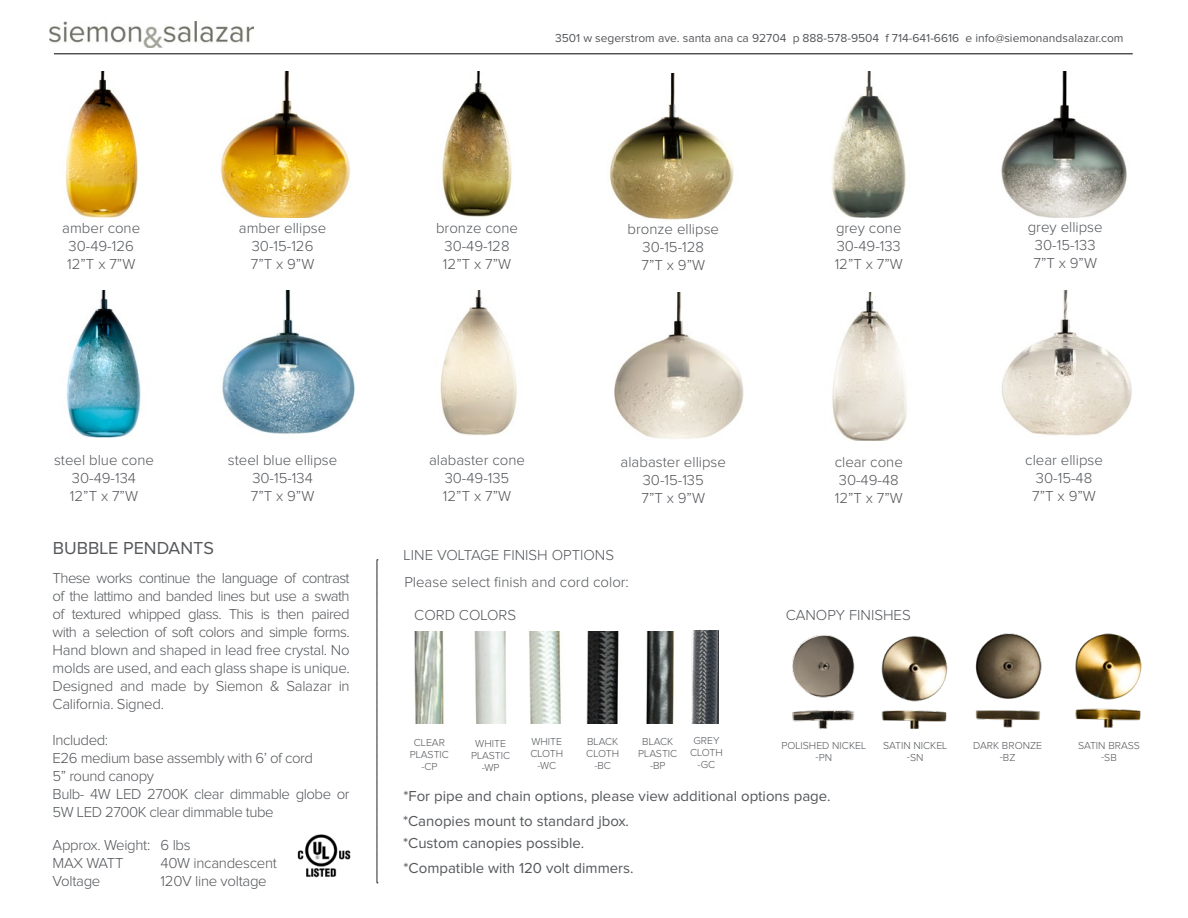
<style>
.page{position:relative;width:1188px;height:918px;background:#fff}
.page>*{position:absolute;margin:0;border:0;box-sizing:border-box;transform-origin:0 0}
.t1{font:18px "Proxima Nova";color:#54565a}
.t2{font:300 15px/18px "Proxima Nova";color:#54565a;text-align:center}
.t3{font:15px/24.9px "Proxima Nova";color:#54565a}
.t4{font:300 15px/18px "Proxima Nova";letter-spacing:-.03em;color:#54565a}
.t5{font:300 15px/18px "Proxima Nova";letter-spacing:-.02em;color:#54565a}
.t6{font:12px "Proxima Nova";color:#54565a}
.t7{font:300 10.5px/12px "Proxima Nova";color:#54565a;text-align:center}
</style>
<div class="page">
<img style="left:49px;top:21px;width:204px;height:27px">
<hr style="left:54px;top:54px;width:1079px;height:1px;background:#000">
<svg style="left:377px;top:560px;width:1px;height:324px"></svg>
<img style="left:65px;top:72px;width:73px;height:146px">
<img style="left:220px;top:72px;width:131px;height:146px">
<img style="left:442px;top:72px;width:70px;height:145px">
<img style="left:609px;top:73px;width:125px;height:147px">
<img style="left:66px;top:291px;width:75px;height:146px">
<img style="left:222px;top:291px;width:133px;height:143px">
<img style="left:440px;top:291px;width:77px;height:144px">
<img style="left:614px;top:292px;width:130px;height:147px">
<img style="left:831px;top:72px;width:75px;height:146px">
<img style="left:1001px;top:72px;width:126px;height:146px">
<img style="left:832px;top:292px;width:75px;height:149px">
<img style="left:1001px;top:291px;width:130px;height:145px">
<img style="left:297px;top:834px;width:54px;height:44px">
<img style="left:414px;top:631px;width:261px;height:92px">
<img style="left:692px;top:630px;width:26px;height:93px">
<img style="left:881px;top:636px;width:67px;height:93px">
<img style="left:975px;top:633px;width:67px;height:95px">
<img style="left:792px;top:635px;width:63px;height:94px">
<img style="left:1075px;top:633px;width:67px;height:95px">
<p class="t6" style="left:555px;top:33px;width:570px">3501 w segerstrom ave. santa ana ca 92704 p 888-578-9504 f 714-641-6616 e info@siemonandsalazar.com</p>
<p class="t2" style="left:62px;top:220px;width:79px">amber cone<br>30-49-126<br>12”T x 7”W</p>
<p class="t2" style="left:436px;top:220px;width:83px">bronze cone<br>30-49-128<br>12”T x 7”W</p>
<p class="t2" style="left:628px;top:221px;width:93px">bronze ellipse<br>30-15-128<br>7”T x 9”W</p>
<p class="t2" style="left:239px;top:220px;width:89px">amber ellipse<br>30-15-126<br>7”T x 9”W</p>
<p class="t2" style="left:835px;top:220px;width:70px;text-align:left">grey cone<br>30-49-133<br>12”T x 7”W</p>
<p class="t2" style="left:1028px;top:219px;width:76px">grey ellipse<br>30-15-133<br>7”T x 9”W</p>
<p class="t2" style="left:54px;top:451px;width:101px">steel blue cone<br>30-49-134<br>12”T x 7”W</p>
<p class="t2" style="left:228px;top:452px;width:111px">steel blue ellipse<br>30-15-134<br>7”T x 9”W</p>
<p class="t2" style="left:429px;top:452px;width:97px">alabaster cone<br>30-49-135<br>12”T x 7”W</p>
<p class="t2" style="left:621px;top:454px;width:107px">alabaster ellipse<br>30-15-135<br>7”T x 9”W</p>
<p class="t2" style="left:1025px;top:452px;width:79px">clear ellipse<br>30-15-48<br>7”T x 9”W</p>
<p class="t2" style="left:835px;top:454px;width:70px;text-align:left">clear cone<br>30-49-48<br>12”T x 7”W</p>
<p class="t1" style="left:53px;top:540px;width:163px">BUBBLE PENDANTS</p>
<p class="t2" style="left:53px;top:570px;width:299px;text-align:justify">These works continue the language of contrast of the lattimo and banded lines but use a swath of textured whipped glass. This is then paired with a selection of soft colors and simple forms.<br>Hand blown and shaped in lead free crystal. No molds are used, and each glass shape is unique.<br>Designed and made by Siemon &amp; Salazar in California. Signed.</p>
<p class="t4" style="left:53px;top:732px;width:299px">Included:<br>E26 medium base assembly with 6’ of cord<br>5” round canopy<br>Bulb- 4W LED 2700K clear dimmable globe or<br>5W LED 2700K clear dimmable tube</p>
<p class="t5" style="left:53px;top:837px;width:140px">Approx. Weight: 6 lbs<br>MAX WATT</p>
<p class="t5" style="left:161px;top:855px;width:118px">40W incandescent</p>
<p class="t5" style="left:53px;top:873px;width:49px">Voltage</p>
<p class="t5" style="left:161px;top:873px;width:108px">120V line voltage</p>
<p class="t2" style="left:404px;top:547px;width:212px">LINE VOLTAGE FINISH OPTIONS</p>
<p class="t2" style="left:414px;top:567px;width:216px;line-height:32.4px;text-align:left;text-indent:-10px">Please select finish and cord color:<br>CORD COLORS</p>
<p class="t7" style="left:410px;top:737px;width:41px">CLEAR<br>PLASTIC -CP</p>
<p class="t7" style="left:471px;top:738px;width:41px">WHITE<br>PLASTIC -WP</p>
<p class="t7" style="left:690px;top:735px;width:34px">GREY<br>CLOTH -GC</p>
<p class="t7" style="left:638px;top:736px;width:41px">BLACK<br>PLASTIC -BP</p>
<p class="t7" style="left:586px;top:736px;width:34px">BLACK<br>CLOTH -BC</p>
<p class="t7" style="left:530px;top:736px;width:34px">WHITE<br>CLOTH -WC</p>
<p class="t2" style="left:786px;top:606px;width:127px">CANOPY FINISHES</p>
<p class="t7" style="left:973px;top:740px;width:70px">DARK BRONZE -BZ</p>
<p class="t7" style="left:781px;top:740px;width:86px">POLISHED NICKEL -PN</p>
<p class="t7" style="left:1078px;top:740px;width:63px">SATIN BRASS -SB</p>
<p class="t7" style="left:883px;top:740px;width:66px">SATIN NICKEL -SN</p>
<p class="t3" style="left:403px;top:784px;width:429px">*For pipe and chain options, please view additional options page. *Canopies mount to standard jbox.</p>
<p class="t3" style="left:403px;top:831px;width:232px">*Custom canopies possible. *Compatible with 120 volt dimmers.</p>
</div>
